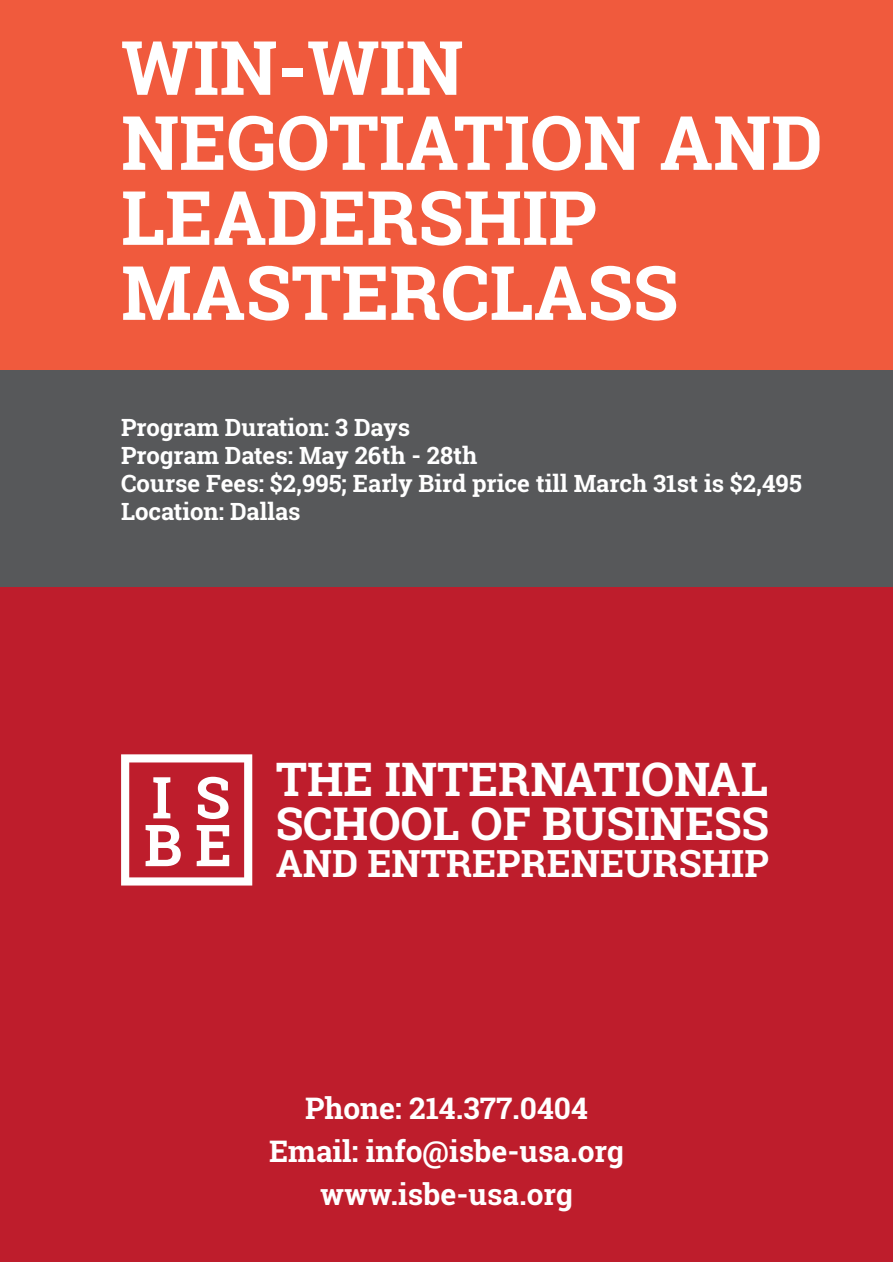
<style>
.page{position:relative;width:893px;height:1263px;background:#fff}
.page>*{position:absolute;margin:0;border:0;box-sizing:border-box;transform-origin:0 0}
.t1{font:700 75px/75px "Roboto Slab";color:#fff}
.t2{font:700 57.9px "Roboto Slab";color:#fff}
.t3{font:700 46.65px "Roboto Slab";color:#fff}
.t4{font:700 45.45px "Roboto Slab";color:#fff}
.t5{font:700 37.8px "Roboto Slab";color:#fff}
.t6{font:700 30px/43px "Roboto Slab";color:#fff;text-align:center}
.t7{font:700 24px/28px "Roboto Slab";color:#fff}
</style>
<div class="page">
<div style="left:0;top:585px;width:893px;height:677px;background:#be1d2c"></div>
<div style="left:0;top:370px;width:893px;height:216px;background:#57585a"></div>
<div style="left:0;top:0;width:893px;height:370px;background:#f05a3d"></div>
<svg style="left:121px;top:754px;width:131px;height:131px"></svg>
<h1 class="t1" style="left:121px;top:29px;width:703px">WIN-WIN<br>NEGOTIATION AND<br>LEADERSHIP<br>MASTERCLASS</h1>
<p class="t7" style="left:121px;top:413px;width:682px">Program Duration: 3 Days<br>Program Dates: May 26th - 28th<br>Course Fees: $2,995; Early Bird price till March 31st is $2,495<br>Location: Dallas</p>
<h2 class="t2" style="left:152px;top:758px;width:80px">I S</h2>
<h2 class="t2" style="left:144px;top:805px;width:90px">BE</h2>
<h3 class="t3" style="left:276px;top:747px;width:494px">THE INTERNATIONAL</h3>
<h3 class="t4" style="left:276px;top:793px;width:495px">SCHOOL OF BUSINESS</h3>
<h3 class="t5" style="left:276px;top:837px;width:495px">AND ENTREPRENEURSHIP</h3>
<p class="t6" style="left:269px;top:1086px;width:356px">Phone: 214.377.0404<br>Email: info@isbe-usa.org www.isbe-usa.org</p>
</div>
